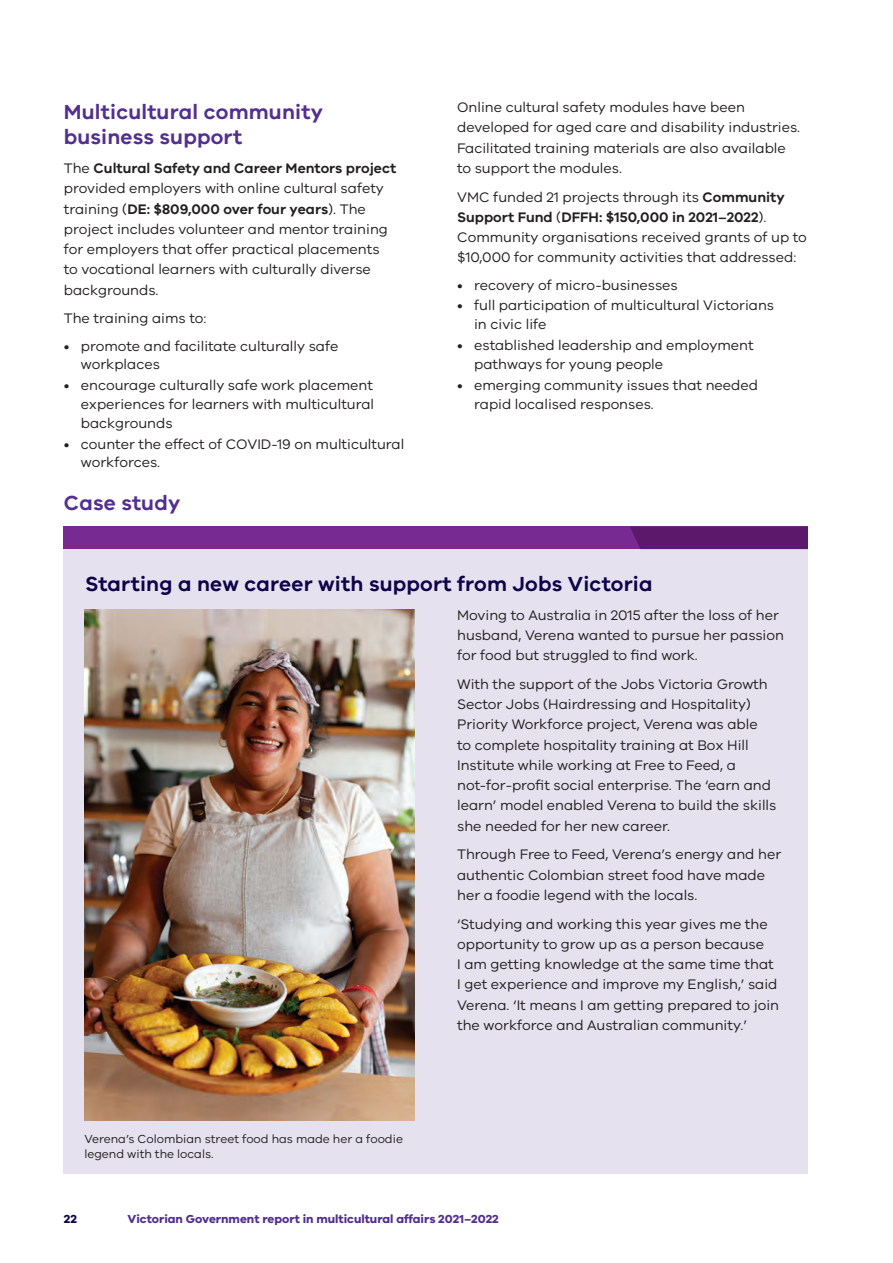
<style>
.page{position:relative;width:893px;height:1263px;background:#fff}
.page>*{position:absolute;margin:0;border:0;box-sizing:border-box;transform-origin:0 0}
.t1{font:600 21px/25.5px "VIC";letter-spacing:.01em;color:#522f90}
.t2{font:600 21px "VIC";letter-spacing:.01em;color:#0d0449}
.t3{font:14.25px/20.2px "VIC";color:#231f20}
.t4{font:12px/15.8px "VIC";color:#231f20}
.t5{font:700 12px "VIC";color:#522f90}
.t6{font:700 12px "VIC";color:#0d0449}
.s1{font-weight:600}
</style>
<div class="page">
<div style="left:64px;top:549px;width:744px;height:625px;background:#e5e1ef"></div>
<div style="left:64px;top:527px;width:744px;height:22px;background:#772a91"></div>
<div style="left:630px;top:527px;width:178px;height:22px;background:#5c186a"></div>
<img style="left:85px;top:610px;width:330px;height:510px">
<h1 class="t1" style="left:64px;top:98px;width:261px">Multicultural community business support</h1>
<p class="t3" style="left:64px;top:158px;width:334px">The <span class="s1">Cultural Safety and Career Mentors project </span>provided employers with online cultural safety training (<span class="s1">DE: $809,000 over four years</span>). The project includes volunteer and mentor training for employers that offer practical placements to vocational learners with culturally diverse backgrounds.</p>
<p class="t3" style="left:64px;top:308px;width:144px">The training aims to:</p>
<p class="t3" style="left:81px;top:336px;width:259px;line-height:18.8px;text-indent:-17px">• promote and facilitate culturally safe workplaces</p>
<p class="t3" style="left:81px;top:376px;width:295px;line-height:18.8px;text-align:justify;text-indent:-17px">• encourage culturally safe work placement experiences for learners with multicultural backgrounds</p>
<p class="t3" style="left:81px;top:434px;width:325px;line-height:18.8px;text-indent:-17px">• counter the effect of COVID-19 on multicultural workforces.</p>
<h1 class="t1" style="left:64px;top:490px;width:118px">Case study</h1>
<p class="t3" style="left:457px;top:97px;width:345px">Online cultural safety modules have been developed for aged care and disability industries.<br>Facilitated training materials are also available to support the modules.</p>
<p class="t3" style="left:457px;top:186px;width:351px">VMC funded 21 projects through its <span class="s1">Community Support Fund</span> (<span class="s1">DFFH: $150,000 in 2021–2022</span>).<br>Community organisations received grants of up to $10,000 for community activities that addressed:</p>
<p class="t3" style="left:457px;top:274px;width:222px">• recovery of micro-businesses</p>
<p class="t3" style="left:474px;top:296px;width:301px;line-height:18.8px;text-indent:-17px">• full participation of multicultural Victorians in civic life</p>
<p class="t3" style="left:474px;top:335px;width:281px;line-height:18.8px;text-indent:-17px">• established leadership and employment pathways for young people</p>
<p class="t3" style="left:474px;top:375px;width:285px;line-height:18.8px;text-indent:-17px">• emerging community issues that needed rapid localised responses.</p>
<h1 class="t2" style="left:85px;top:571px;width:569px">Starting a new career with support from Jobs Victoria</h1>
<p class="t3" style="left:457px;top:604px;width:328px">Moving to Australia in 2015 after the loss of her husband, Verena wanted to pursue her passion for food but struggled to find work.</p>
<p class="t3" style="left:457px;top:673px;width:321px">With the support of the Jobs Victoria Growth Sector Jobs (Hairdressing and Hospitality)<br>Priority Workforce project, Verena was able<br>to complete hospitality training at Box Hill Institute while working at Free to Feed, a not-for-profit social enterprise. The ‘earn and learn’ model enabled Verena to build the skills she needed for her new career.</p>
<p class="t3" style="left:457px;top:844px;width:326px">Through Free to Feed, Verena’s energy and her authentic Colombian street food have made her a foodie legend with the locals.</p>
<p class="t3" style="left:457px;top:913px;width:324px">‘Studying and working this year gives me the opportunity to grow up as a person because<br>I am getting knowledge at the same time that I get experience and improve my English,’ said Verena. ‘It means I am getting prepared to join the workforce and Australian community.’</p>
<p class="t4" style="left:84px;top:1130px;width:320px">Verena’s Colombian street food has made her a foodie legend with the locals.</p>
<p class="t6" style="left:64px;top:1211px;width:15px">22</p>
<p class="t5" style="left:128px;top:1211px;width:373px">Victorian Government report in multicultural affairs 2021–2022</p>
</div>
